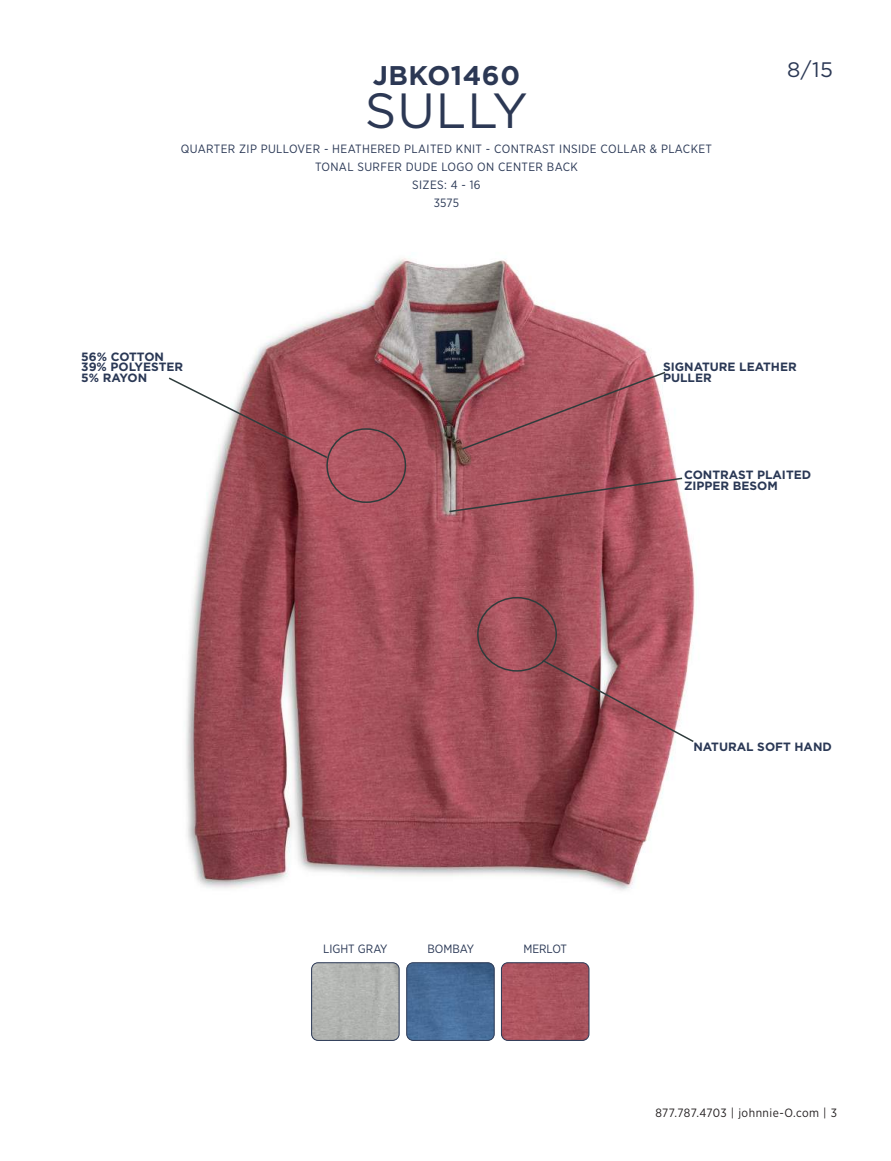
<style>
.page{position:relative;width:891px;height:1161px;background:#fff}
.page>*{position:absolute;margin:0;border:0;box-sizing:border-box;transform-origin:0 0}
.t1{font:49.35px "Gotham";letter-spacing:.02em;color:#2c3854}
.t2{font:700 27px "Gotham";letter-spacing:.02em;color:#2c3854}
.t3{font:21px "Gotham";color:#2a3754}
.t4{font:12px/18px "Gotham Narrow";letter-spacing:.03em;color:#2a3855;text-align:center}
.t5{font:700 12px/10.5px "Gotham";color:#2a3855}
.t6{font:12px "Gotham Narrow";letter-spacing:.04em;color:#231f20}
.t7{font:12px "Gotham Narrow";color:#2a3855}
</style>
<div class="page">
<img style="left:186px;top:258px;width:490px;height:633px">
<svg style="left:461px;top:371px;width:206px;height:5px"></svg>
<svg style="left:168px;top:376px;width:527px;height:367px;background:#aa636c"></svg>
<img style="left:407px;top:963px;width:87px;height:77px">
<div style="left:407px;top:963px;width:87px;height:78px;border:1px solid #2a3855;border-radius:6px"></div>
<img style="left:501px;top:963px;width:88px;height:76px">
<div style="left:501px;top:963px;width:88px;height:78px;border:1px solid #2a3855;border-radius:6px"></div>
<img style="left:312px;top:963px;width:87px;height:77px">
<div style="left:311px;top:963px;width:88px;height:78px;border:1px solid #2a3855;border-radius:6px"></div>
<h2 class="t2" style="left:373px;top:57px;width:149px">JBKO1460</h2>
<h1 class="t1" style="left:365px;top:79px;width:165px">SULLY</h1>
<p class="t4" style="left:181px;top:139px;width:533px">QUARTER ZIP PULLOVER - HEATHERED PLAITED KNIT - CONTRAST INSIDE COLLAR &amp; PLACKET TONAL SURFER DUDE LOGO ON CENTER BACK<br>SIZES: 4 - 16<br>3575</p>
<h3 class="t3" style="left:787px;top:56px;width:47px">8/15</h3>
<p class="t5" style="left:81px;top:351px;width:103px">56% COTTON<br>39% POLYESTER<br>5% RAYON</p>
<p class="t5" style="left:663px;top:362px;width:135px">SIGNATURE LEATHER<br>PULLER</p>
<p class="t5" style="left:684px;top:470px;width:129px">CONTRAST PLAITED<br>ZIPPER BESOM</p>
<p class="t7" style="left:323px;top:941px;width:66px">LIGHT GRAY</p>
<p class="t4" style="left:427px;top:940px;width:48px">BOMBAY</p>
<p class="t4" style="left:523px;top:940px;width:45px">MERLOT</p>
<p class="t5" style="left:693px;top:741px;width:140px">NATURAL SOFT HAND</p>
<p class="t6" style="left:655px;top:1105px;width:183px">877.787.4703 | johnnie-O.com | 3</p>
</div>
